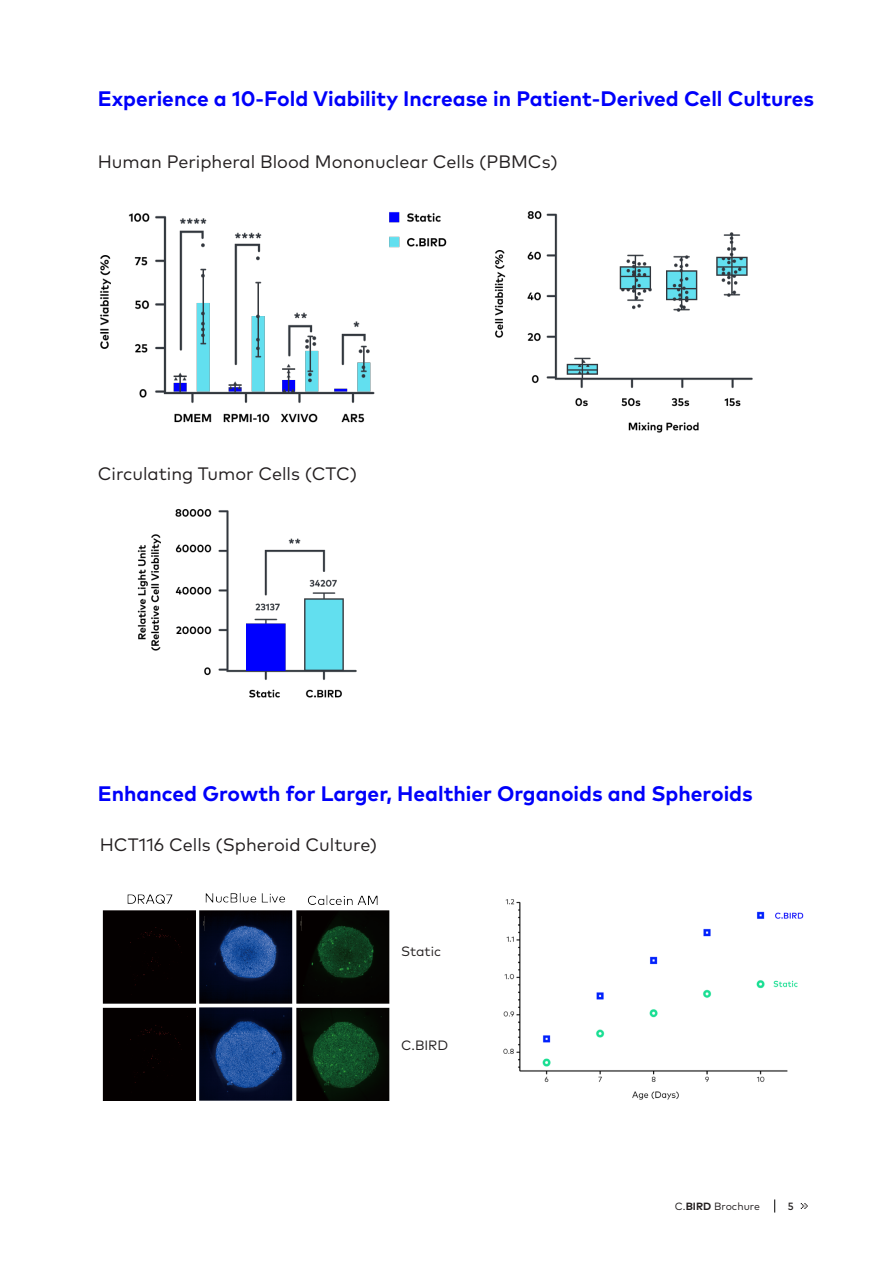
<style>
.page{position:relative;width:893px;height:1263px;background:#fff}
.page>*{position:absolute;margin:0;border:0;box-sizing:border-box;transform-origin:0 0}
.t1{font:700 21px "Mark Pro";color:#0000fa}
.t2{font:18px "Mark Pro";color:#231f20}
.t3{font:13.5px "Mark Pro";color:#231f20}
.t4{font:10.5px "Mark Pro";color:#231f20}
.t5{font:500 10.5px "Mark Pro";color:#231f20}
.s1{font-weight:700}
</style>
<div class="page">
<img style="left:100px;top:212px;width:346px;height:211px">
<img style="left:494px;top:211px;width:258px;height:221px">
<img style="left:137px;top:509px;width:219px;height:189px">
<img style="left:102px;top:893px;width:288px;height:207px">
<img style="left:503px;top:899px;width:301px;height:201px">
<svg style="left:801px;top:1203px;width:7px;height:6px"></svg>
<svg style="left:774px;top:1199px;width:1px;height:13px"></svg>
<p class="t1" style="left:98px;top:83px;width:718px">Experience a 10-Fold Viability Increase in Patient-Derived Cell Cultures</p>
<p class="t2" style="left:98px;top:149px;width:461px">Human Peripheral Blood Mononuclear Cells (PBMCs)</p>
<p class="t2" style="left:98px;top:460px;width:261px">Circulating Tumor Cells (CTC)</p>
<p class="t1" style="left:98px;top:778px;width:656px">Enhanced Growth for Larger, Healthier Organoids and Spheroids</p>
<p class="t2" style="left:100px;top:831px;width:279px">HCT116 Cells (Spheroid Culture)</p>
<p class="t3" style="left:401px;top:941px;width:41px">Static</p>
<p class="t3" style="left:401px;top:1034px;width:49px">C.BIRD</p>
<p class="t4" style="left:675px;top:1198px;width:87px">C.<span class="s1">BIRD</span> Brochure</p>
<p class="t5" style="left:788px;top:1198px;width:7px">5</p>
</div>
